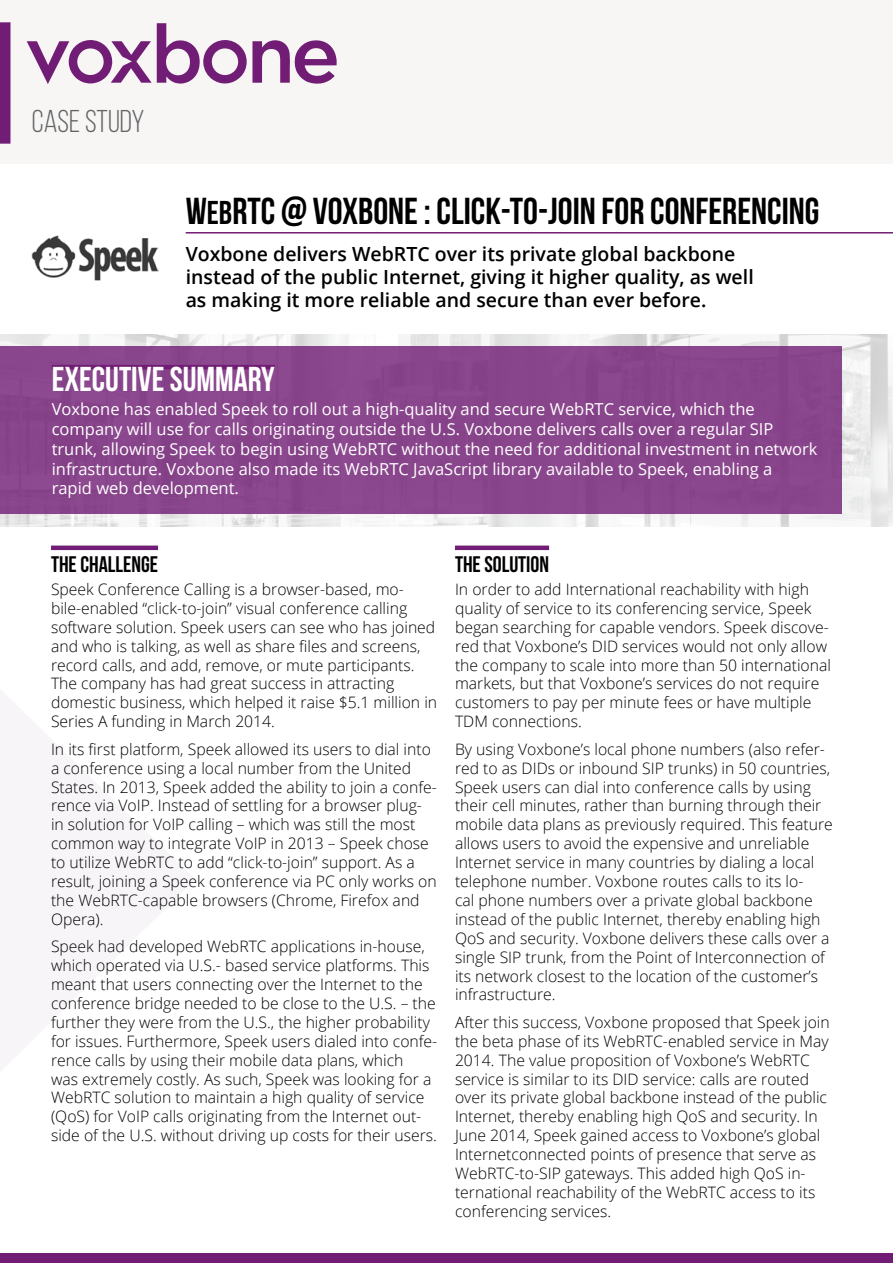
<style>
.page{position:relative;width:893px;height:1263px;background:#fff}
.page>*{position:absolute;margin:0;border:0;box-sizing:border-box;transform-origin:0 0}
.t1{font:37.5px "Bebas Neue";color:#000}
.t2{font:34.5px "Bebas Neue";color:#fff}
.t3{font:31.5px "Bebas Neue";color:#636466}
.t4{font:22.5px "Bebas Neue";color:#000}
.t5{font:600 19.5px/23.4px "Open Sans";color:#000}
.t6{font:16.5px/19.8px "Open Sans";color:#fff}
.t7{font:300 15.75px/18.9px "Open Sans";color:#000}
.s1{font-size:33px}
</style>
<div class="page">
<div style="left:0;top:1253px;width:893px;height:10px;background:#721d75"></div>
<hr style="left:51px;top:546px;width:107px;height:4px;background:#721d75">
<img style="left:0;top:334px;width:893px;height:192px">
<div style="left:0;top:346px;width:842px;height:168px;background:#8a468c"></div>
<hr style="left:52px;top:365px;width:223px;height:4px;background:#721d75">
<img style="left:32px;top:235px;width:126px;height:46px">
<hr style="left:186px;top:232px;width:707px;height:1px;background:#721d75">
<div style="left:0;top:0;width:893px;height:164px;background:#f7f6f5"></div>
<svg style="left:27px;top:23px;width:310px;height:61px"></svg>
<div style="left:0;top:22px;width:10px;height:122px;background:#721d75"></div>
<hr style="left:455px;top:546px;width:94px;height:4px;background:#721d75">
<h3 class="t3" style="left:32px;top:104px;width:114px">CASE STUDY</h3>
<h1 class="t1" style="left:186px;top:191px;width:635px">W<span class="s1">EB</span>RTC @ VOXBONE : CLICK-TO-JOIN FOR CONFERENCING</h1>
<p class="t5" style="left:186px;top:241px;width:570px">Voxbone delivers WebRTC over its private global backbone instead of the public Internet, giving it higher quality, as well as making it more reliable and secure than ever before.</p>
<h2 class="t2" style="left:52px;top:360px;width:225px">EXECUTIVE SUMMARY</h2>
<p class="t6" style="left:52px;top:399px;width:767px">Voxbone has enabled Speek to roll out a high-quality and secure WebRTC service, which the company will use for calls originating outside the U.S. Voxbone delivers calls over a regular SIP trunk, allowing Speek to begin using WebRTC without the need for additional investment in network infrastructure. Voxbone also made its WebRTC JavaScript library available to Speek, enabling a<br>rapid web development.</p>
<h3 class="t4" style="left:51px;top:552px;width:109px">THE CHALLENGE</h3>
<p class="t7" style="left:51px;top:579px;width:388px">Speek Conference Calling is a browser-based, mo&shy;bile-enabled “click-to-join” visual conference calling software solution. Speek users can see who has joined and who is talking, as well as share files and screens, record calls, and add, remove, or mute participants.<br>The company has had great success in attracting domestic business, which helped it raise $5.1 million in Series A funding in March 2014.</p>
<p class="t7" style="left:51px;top:739px;width:387px">In its first platform, Speek allowed its users to dial into a conference using a local number from the United States. In 2013, Speek added the ability to join a confe&shy;rence via VoIP. Instead of settling for a browser plug&shy;in solution for VoIP calling – which was still the most common way to integrate VoIP in 2013 – Speek chose to utilize WebRTC to add “click-to-join” support. As a result, joining a Speek conference via PC only works on the WebRTC-capable browsers (Chrome, Firefox and Opera).</p>
<p class="t7" style="left:51px;top:937px;width:388px">Speek had developed WebRTC applications in-house, which operated via U.S.- based service platforms. This meant that users connecting over the Internet to the conference bridge needed to be close to the U.S. – the further they were from the U.S., the higher probability for issues. Furthermore, Speek users dialed into confe&shy;rence calls by using their mobile data plans, which<br>was extremely costly. As such, Speek was looking for a WebRTC solution to maintain a high quality of service (QoS) for VoIP calls originating from the Internet out&shy;side of the U.S. without driving up costs for their users.</p>
<h3 class="t4" style="left:455px;top:552px;width:96px">THE SOLUTION</h3>
<p class="t7" style="left:455px;top:579px;width:377px">In order to add International reachability with high quality of service to its conferencing service, Speek began searching for capable vendors. Speek discove&shy;red that Voxbone’s DID services would not only allow the company to scale into more than 50 international markets, but that Voxbone’s services do not require customers to pay per minute fees or have multiple TDM connections.</p>
<p class="t7" style="left:455px;top:739px;width:379px">By using Voxbone’s local phone numbers (also refer&shy;red to as DIDs or inbound SIP trunks) in 50 countries, Speek users can dial into conference calls by using their cell minutes, rather than burning through their mobile data plans as previously required. This feature allows users to avoid the expensive and unreliable Internet service in many countries by dialing a local telephone number. Voxbone routes calls to its lo-<br>cal phone numbers over a private global backbone instead of the public Internet, thereby enabling high QoS and security. Voxbone delivers these calls over a single SIP trunk, from the Point of Interconnection of its network closest to the location of the customer’s infrastructure.</p>
<p class="t7" style="left:455px;top:1012px;width:376px">After this success, Voxbone proposed that Speek join the beta phase of its WebRTC-enabled service in May 2014. The value proposition of Voxbone’s WebRTC service is similar to its DID service: calls are routed over its private global backbone instead of the public Internet, thereby enabling high QoS and security. In June 2014, Speek gained access to Voxbone’s global Internetconnected points of presence that serve as WebRTC-to-SIP gateways. This added high QoS in&shy;ternational reachability of the WebRTC access to its conferencing services.</p>
</div>
